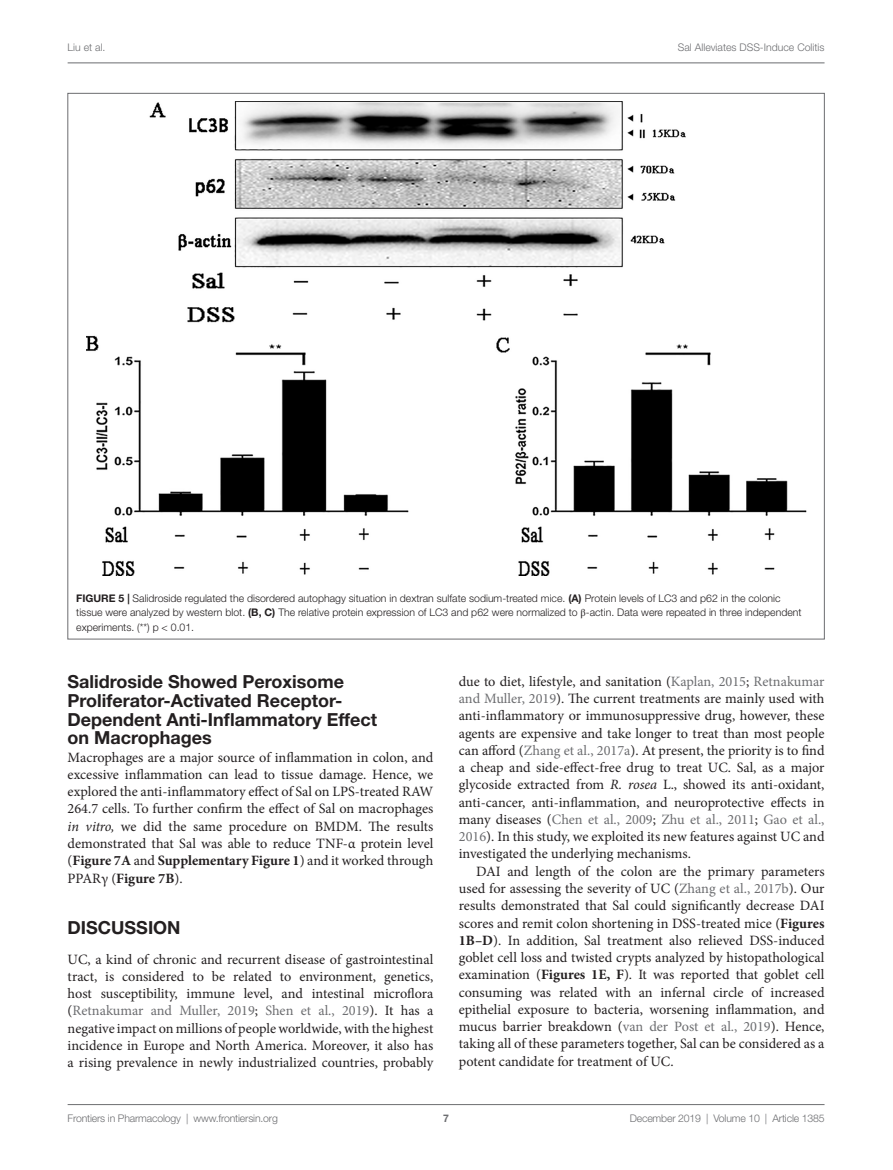
<style>
.page{position:relative;width:893px;height:1170px;background:#fff}
.page>*{position:absolute;margin:0;border:0;box-sizing:border-box;transform-origin:0 0}
._2{font:700 18px/18.8px "Helvetica Neue LT Std";color:#231f20}
._1{font:700 18px "Helvetica Neue LT Std";color:#231f20}
.T1{font:14.25px/17.2px "Minion Pro MTC";color:#231f20;text-align:justify}
.T{font:14.25px/17.2px "Minion Pro MTC";color:#231f20;text-align:justify}
.FC{font:300 10.5px/14.2px "Helvetica Neue LT Std";color:#231f20}
.t1{font:300 10.5px "Helvetica Neue LT Std";letter-spacing:-.015em;color:#6c6d70}
.t2{font:700 10.5px "Helvetica Neue LT Std";color:#6c6d70}
.s1{font-weight:700}
.s2{font-style:italic}
.s3{font-family:"Minion Pro";font-weight:700}
.s4{color:#6c6d70}
</style>
<div class="page">
<hr style="left:68px;top:63px;width:756px;height:1px;background:#6c6d70">
<hr style="left:68px;top:1104px;width:756px;height:1px;background:#6c6d70">
<img style="left:86px;top:102px;width:720px;height:473px">
<p class="t1" style="left:68px;top:41px;width:39px">Liu et al.</p>
<p class="t1" style="left:678px;top:41px;width:148px">Sal Alleviates DSS-Induce Colitis</p>
<p class="FC" style="left:76px;top:591px;width:727px"><span class="s1">FIGURE 5 |</span> Salidroside regulated the disordered autophagy situation in dextran sulfate sodium-treated mice. <span class="s1">(A)</span> Protein levels of LC3 and p62 in the colonic tissue were analyzed by western blot. <span class="s1">(B, C)</span> The relative protein expression of LC3 and p62 were normalized to β-actin. Data were repeated in three independent experiments. (**) p &lt; 0.01.</p>
<p class="_2" style="left:68px;top:673px;width:311px">Salidroside Showed Peroxisome<br>Proliferator-Activated Receptor-<br>Dependent Anti-Inflammatory Effect on Macrophages</p>
<p class="T1" style="left:68px;top:748px;width:367px">Macrophages are a major source of inflammation in colon, and excessive inflammation can lead to tissue damage. Hence, we explored the anti-inflammatory effect of Sal on LPS-treated RAW 264.7 cells. To further confirm the effect of Sal on macrophages <span class="s2">in vitro,</span> we did the same procedure on BMDM. The results demonstrated that Sal was able to reduce TNF-α protein level (<span class="s3">Figure 7A</span> and <span class="s3">Supplementary Figure 1</span>) and it worked through PPARγ (<span class="s3">Figure 7B</span>).</p>
<p class="_1" style="left:68px;top:915px;width:115px">DISCUSSION</p>
<p class="T1" style="left:68px;top:950px;width:367px">UC, a kind of chronic and recurrent disease of gastrointestinal tract, is considered to be related to environment, genetics, host susceptibility, immune level, and intestinal microflora (<span class="s4">Retnakumar and Muller, 2019</span>; <span class="s4">Shen et al., 2019</span>). It has a negative impact on millions of people worldwide, with the highest incidence in Europe and North America. Moreover, it also has a rising prevalence in newly industrialized countries, probably</p>
<p class="T1" style="left:459px;top:672px;width:367px">due to diet, lifestyle, and sanitation (<span class="s4">Kaplan, 2015</span>; <span class="s4">Retnakumar and Muller, 2019</span>). The current treatments are mainly used with anti-inflammatory or immunosuppressive drug, however, these agents are expensive and take longer to treat than most people can afford (<span class="s4">Zhang et al., 2017a</span>). At present, the priority is to find a cheap and side-effect-free drug to treat UC. Sal, as a major glycoside extracted from <span class="s2">R. rosea</span> L., showed its anti-oxidant, anti-cancer, anti-inflammation, and neuroprotective effects in many diseases (<span class="s4">Chen et al., 2009</span>; <span class="s4">Zhu et al., 2011</span>; <span class="s4">Gao et al., 2016</span>). In this study, we exploited its new features against UC and investigated the underlying mechanisms.</p>
<p class="T" style="left:459px;top:862px;width:367px;text-indent:17px">DAI and length of the colon are the primary parameters used for assessing the severity of UC (<span class="s4">Zhang et al., 2017b</span>). Our results demonstrated that Sal could significantly decrease DAI scores and remit colon shortening in DSS-treated mice (<span class="s3">Figures 1B–D</span>). In addition, Sal treatment also relieved DSS-induced goblet cell loss and twisted crypts analyzed by histopathological examination (<span class="s3">Figures 1E, F</span>). It was reported that goblet cell consuming was related with an infernal circle of increased epithelial exposure to bacteria, worsening inflammation, and mucus barrier breakdown (<span class="s4">van der Post et al., 2019</span>). Hence, taking all of these parameters together, Sal can be considered as a potent candidate for treatment of UC.</p>
<p class="t1" style="left:68px;top:1111px;width:212px">Frontiers in Pharmacology | www.frontiersin.org</p>
<p class="t1" style="left:630px;top:1111px;width:196px">December 2019 | Volume 10 | Article 1385</p>
<p class="t2" style="left:443px;top:1111px;width:7px">7</p>
</div>
